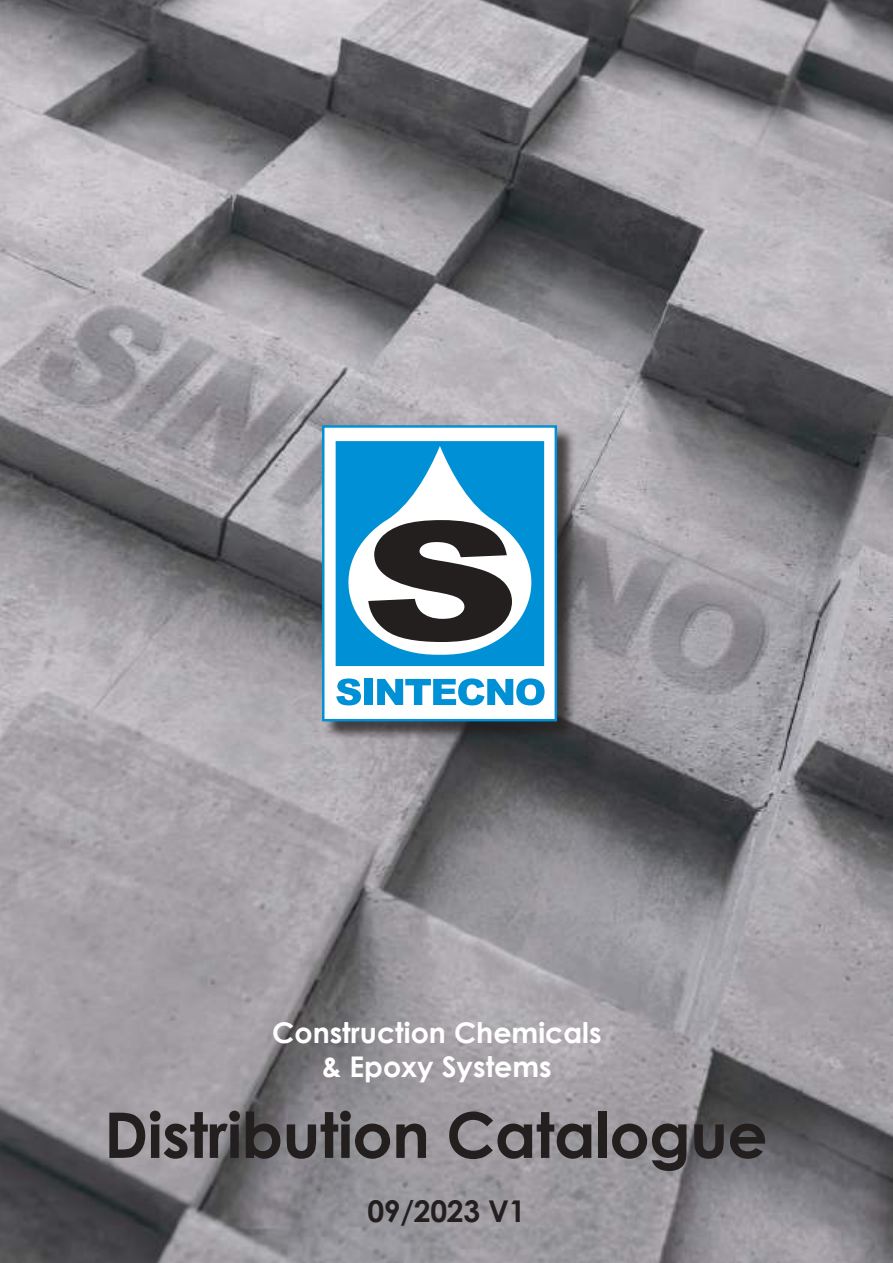
<style>
.page{position:relative;width:893px;height:1263px;background:#fff}
.page>*{position:absolute;margin:0;border:0;box-sizing:border-box;transform-origin:0 0}
.t1{font:700 63px "Century Gothic";letter-spacing:-.01em;color:#241f1f}
.t2{font:700 30px "Century Gothic";letter-spacing:-.01em;color:#241f1f}
.t3{font:700 28.5px/34.2px "Century Gothic";color:#fff;text-align:center}
</style>
<div class="page">
<img style="left:0;top:0;width:893px;height:1263px">
<div style="left:324px;top:427px;width:252px;height:313px;background:#241f1f;opacity:.75"></div>
<div style="left:323px;top:426px;width:233px;height:294px;background:#fff"></div>
<svg style="left:335px;top:441px;width:210px;height:225px;fill:#0090d6"></svg>
<svg style="left:368px;top:520px;width:144px;height:122px"></svg>
<svg style="left:336px;top:678px;width:25px;height:27px"></svg>
<div style="left:364px;top:679px;width:9px;height:26px;background:#0090d6"></div>
<svg style="left:377px;top:678px;width:167px;height:27px"></svg>
<div style="left:322px;top:425px;width:235px;height:296px;border:2px solid #0090d6"></div>
<p class="t3" style="left:272px;top:1014px;width:331px">Construction Chemicals &amp; Epoxy Systems</p>
<h1 class="t1" style="left:104px;top:1087px;width:665px">Distribution Catalogue</h1>
<p class="t2" style="left:367px;top:1188px;width:160px">09/2023 V1</p>
</div>
